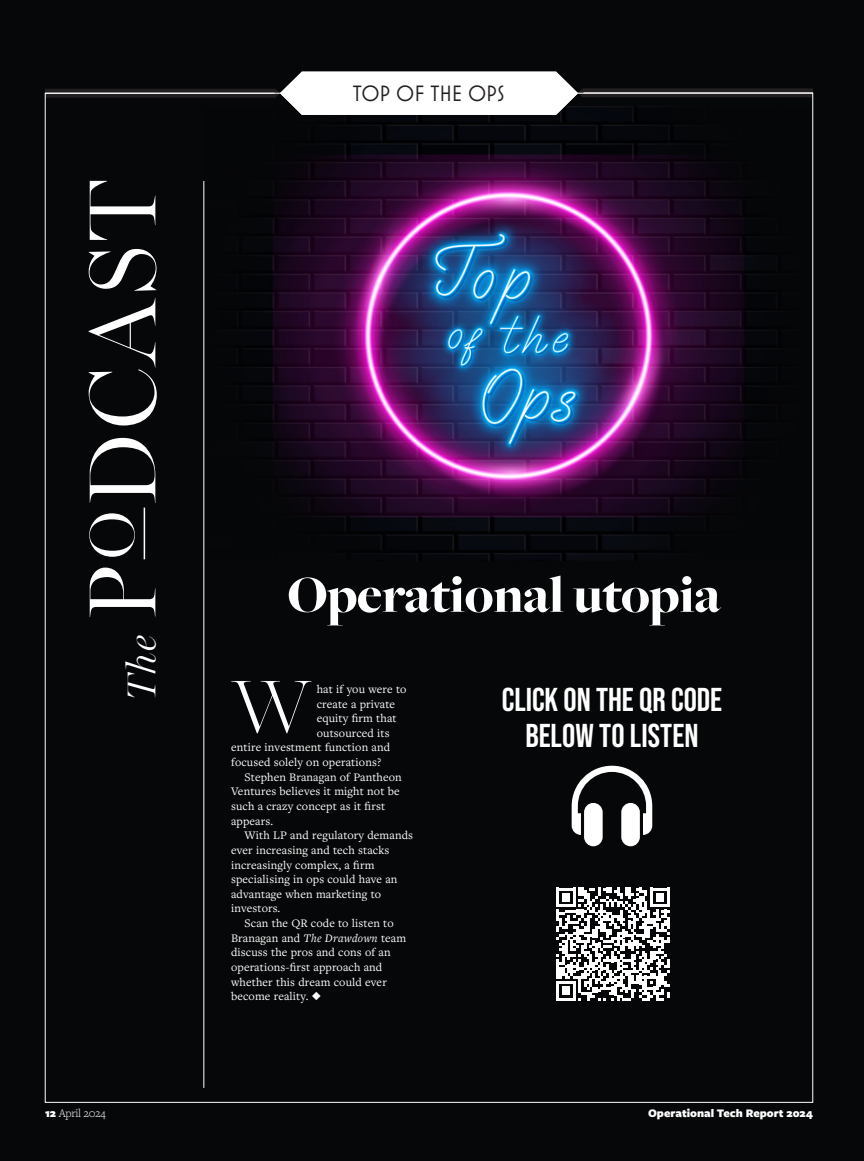
<style>
.page{position:relative;width:864px;height:1161px;background:#fff}
.page>*{position:absolute;margin:0;border:0;box-sizing:border-box;transform-origin:0 0}
.t1{font:300 96px "Miller Banner";color:#fff}
.TDD__Drop_cap{font:300 82.2px "Freight Big Pro";color:#fff}
.TDD__Headline{font:900 54px "Freight Big Pro";letter-spacing:-.01em;color:#fff}
.t2{font:italic 300 40.5px "Miller Banner";color:#fff}
.Footnote{font:700 33px "Bebas Neue Pro";color:#fff}
.TDD__Header{font:22.5px "Mostra Nuova";letter-spacing:-.005em;color:#231f20}
.TDD__Body_copy_indented{font:12px/14.7px "Freight Text Pro";letter-spacing:.01em;color:#fff}
.TDD__Drop_cap-2{font:12px "Freight Text Pro";letter-spacing:.01em;color:#fff}
.t3{font:900 12px "Freight Sans Pro";color:#fff}
.t4{font:300 12px "Freight Text Pro";letter-spacing:-.02em;color:#fff}
.s1{font-family:"Freight Sans Pro";font-weight:900}
.s2{font-style:italic}
</style>
<div class="page">
<div style="left:0;top:0;width:863px;height:1161px;background:#060708"></div>
<hr style="left:143px;top:508px;width:2px;height:51px;background:#fff">
<img style="left:204px;top:115px;width:557px;height:446px">
<hr style="left:203px;top:181px;width:1px;height:907px;background:#fff">
<svg style="left:571px;top:766px;width:81px;height:80px"></svg>
<svg style="left:556px;top:887px;width:113px;height:113px"></svg>
<svg style="left:45px;top:72px;width:767px;height:43px"></svg>
<h1 class="t1" style="left:65px;top:622px;width:443px;rotate:-90deg">P<sup>O</sup>DCAST</h1>
<h3 class="t2" style="left:118px;top:701px;width:68px;rotate:-90deg">The</h3>
<p class="t4" style="left:45px;top:1105px;width:62px"><span class="s1">12</span> April 2024</p>
<p class="TDD__Header" style="left:352px;top:80px;width:153px">TOP OF THE OPS</p>
<h3 class="TDD__Header" style="left:388px;top:80px;width:83px">XXXXXXX</h3>
<p class="TDD__Headline" style="left:287px;top:559px;width:434px">Operational utopia</p>
<p class="TDD__Drop_cap" style="left:231px;top:653px;width:83px">W</p>
<p class="TDD__Drop_cap-2" style="left:316px;top:681px;width:91px">hat if you were to</p>
<p class="TDD__Drop_cap-2" style="left:316px;top:696px;width:80px">create a private</p>
<p class="TDD__Drop_cap-2" style="left:316px;top:710px;width:81px">equity firm that</p>
<p class="TDD__Drop_cap-2" style="left:316px;top:725px;width:74px">outsourced its</p>
<p class="TDD__Drop_cap-2" style="left:231px;top:740px;width:160px">entire investment function and</p>
<p class="TDD__Drop_cap-2" style="left:231px;top:754px;width:152px">focused solely on operations?</p>
<p class="TDD__Body_copy_indented" style="left:231px;top:769px;width:172px;text-indent:14px">Stephen Branagan of Pantheon<br>Ventures believes it might not be such a crazy concept as it first appears.</p>
<p class="TDD__Body_copy_indented" style="left:231px;top:827px;width:183px;text-indent:14px">With LP and regulatory demands ever increasing and tech stacks increasingly complex, a firm specialising in ops could have an advantage when marketing to investors.</p>
<p class="TDD__Body_copy_indented" style="left:231px;top:915px;width:176px;text-indent:14px">Scan the QR code to listen to<br>Branagan and <span class="s2">The Drawdown</span> team discuss the pros and cons of an operations-first approach and whether this dream could ever become reality. ◆</p>
<p class="Footnote" style="left:501px;top:681px;width:221px">CLICK ON THE QR CODE</p>
<p class="Footnote" style="left:525px;top:716px;width:174px">BELOW TO LISTEN</p>
<p class="t3" style="left:647px;top:1105px;width:166px">Operational Tech Report 2024</p>
</div>
